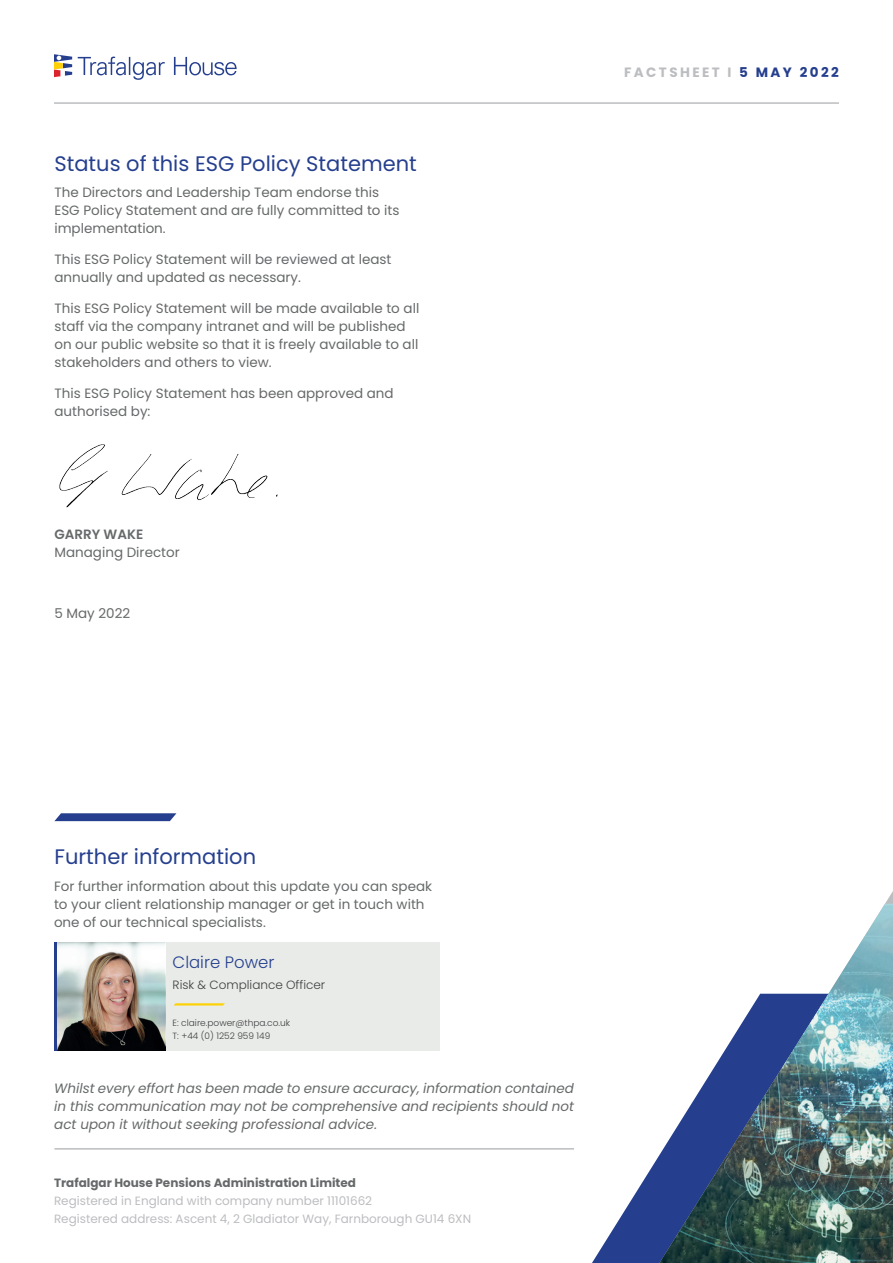
<style>
.page{position:relative;width:893px;height:1263px;background:#fff}
.page>*{position:absolute;margin:0;border:0;box-sizing:border-box;transform-origin:0 0}
.t1{font:21px "Poppins";color:#253f8e}
.t2{font:300 16.5px "Poppins";color:#253f8e}
.t3{font:13.5px/18px "Poppins";color:#66696a}
.t4{font:italic 13.5px/18px "Poppins";color:#66696a;text-align:justify}
.t5{font:700 13.5px "Poppins";letter-spacing:.18em;color:#bcbdc0}
.t6{font:600 13.5px "Poppins";color:#66696a}
.t7{font:12px/18px "Poppins";color:#bcbdc0}
.t8{font:700 12px "Poppins";color:#66696a}
.t9{font:300 12px "Poppins";color:#3e3e3f}
.t10{font:300 9px/13.5px "Poppins";color:#3e3e3f}
.s1{color:#253f8e}
</style>
<div class="page">
<hr style="left:54px;top:102px;width:785px;height:2px;background:#bcbdc0">
<svg style="left:78px;top:57px;width:159px;height:23px"></svg>
<svg style="left:54px;top:54px;width:18px;height:23px"></svg>
<hr style="left:54px;top:1148px;width:520px;height:1px;background:#bcbdc0">
<svg style="left:571px;top:1149px;width:70px;height:114px"></svg>
<img style="left:641px;top:904px;width:252px;height:359px">
<img style="left:59px;top:444px;width:219px;height:64px">
<svg style="left:54px;top:813px;width:122px;height:8px"></svg>
<hr style="left:54px;top:942px;width:3px;height:108px;background:#253f8e">
<div style="left:165px;top:942px;width:274px;height:108px;background:#e8ebe8"></div>
<svg style="left:174px;top:1003px;width:51px;height:2px"></svg>
<img style="left:57px;top:942px;width:108px;height:108px">
<h1 class="t1" style="left:54px;top:151px;width:364px">Status of this ESG Policy Statement</h1>
<p class="t3" style="left:54px;top:184px;width:347px">The Directors and Leadership Team endorse this<br>ESG Policy Statement and are fully committed to its implementation.</p>
<p class="t3" style="left:54px;top:250px;width:339px">This ESG Policy Statement will be reviewed at least annually and updated as necessary.</p>
<p class="t3" style="left:54px;top:299px;width:366px">This ESG Policy Statement will be made available to all staff via the company intranet and will be published on our public website so that it is freely available to all stakeholders and others to view.</p>
<p class="t3" style="left:54px;top:384px;width:341px">This ESG Policy Statement has been approved and authorised by:</p>
<p class="t6" style="left:54px;top:526px;width:90px">GARRY WAKE</p>
<p class="t3" style="left:54px;top:543px;width:127px">Managing Director</p>
<p class="t3" style="left:54px;top:604px;width:77px">5 May 2022</p>
<p class="t5" style="left:624px;top:65px;width:216px">FACTSHEET I <span class="s1">5 MAY 2022</span></p>
<h1 class="t1" style="left:54px;top:845px;width:203px">Further information</h1>
<p class="t3" style="left:54px;top:877px;width:380px">For further information about this update you can speak to your client relationship manager or get in touch with one of our technical specialists.</p>
<p class="t2" style="left:173px;top:952px;width:103px">Claire Power</p>
<p class="t9" style="left:173px;top:978px;width:154px">Risk &amp; Compliance Officer</p>
<p class="t10" style="left:173px;top:1016px;width:119px">E: claire.power@thpa.co.uk<br>T: +44 (0) 1252 959 149</p>
<p class="t4" style="left:54px;top:1079px;width:521px">Whilst every effort has been made to ensure accuracy, information contained in this communication may not be comprehensive and recipients should not act upon it without seeking professional advice.</p>
<p class="t8" style="left:54px;top:1175px;width:304px">Trafalgar House Pensions Administration Limited</p>
<p class="t7" style="left:54px;top:1191px;width:419px">Registered in England with company number 11101662<br>Registered address: Ascent 4, 2 Gladiator Way, Farnborough GU14 6XN</p>
</div>
